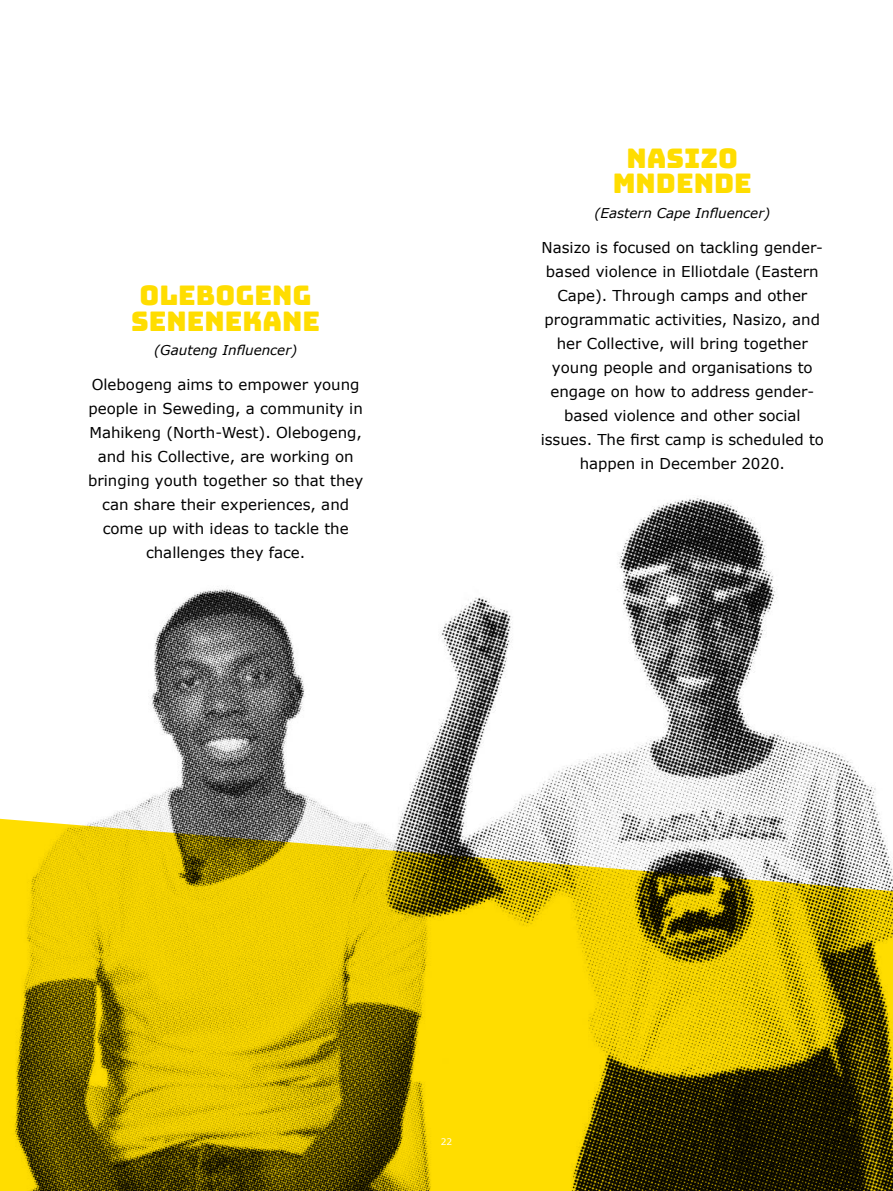
<style>
.page{position:relative;width:893px;height:1191px;background:#fff}
.page>*{position:absolute;margin:0;border:0;box-sizing:border-box;transform-origin:0 0}
.t1{font:27px/25.5px "Bungee";color:#fd0}
.t2{font:15px/24px "Verdana";color:#000;text-align:center}
.t3{font:italic 13.5px "Verdana";color:#000}
.t4{font:9px "Verdana";color:#fff}
</style>
<div class="page">
<img style="left:479px;top:497px;width:414px;height:694px">
<img style="left:0;top:589px;width:479px;height:602px">
<h1 class="t1" style="left:131px;top:283px;width:67px;text-indent:9px">OLEBOGENG<br>SENENE</h1>
<h1 class="t1" style="left:242px;top:308px;width:40px">KANE</h1>
<p class="t3" style="left:154px;top:341px;width:145px">(Gauteng Influencer)</p>
<p class="t2" style="left:88px;top:373px;width:277px">Olebogeng aims to empower young people in Seweding, a community in<br>Mahikeng (North-West). Olebogeng, and his Collective, are working on bringing youth together so that they can share their experiences, and come up with ideas to tackle the challenges they face.</p>
<h1 class="t1" style="left:613px;top:146px;width:137px;text-indent:88px">ZO<br>MNDENDE</h1>
<h1 class="t1" style="left:626px;top:146px;width:39px">NASI</h1>
<p class="t3" style="left:594px;top:203px;width:177px">(Eastern Cape Influencer)</p>
<p class="t2" style="left:541px;top:235px;width:285px">Nasizo is focused on tackling gender&shy;based violence in Elliotdale (Eastern Cape). Through camps and other programmatic activities, N asizo, and her Collective, will bring together young people and organisations to engage on how to address gender&shy;based violence and other social issues. The first camp is scheduled to happen in December 2020.</p>
<p class="t4" style="left:441px;top:1135px;width:13px">22</p>
</div>
